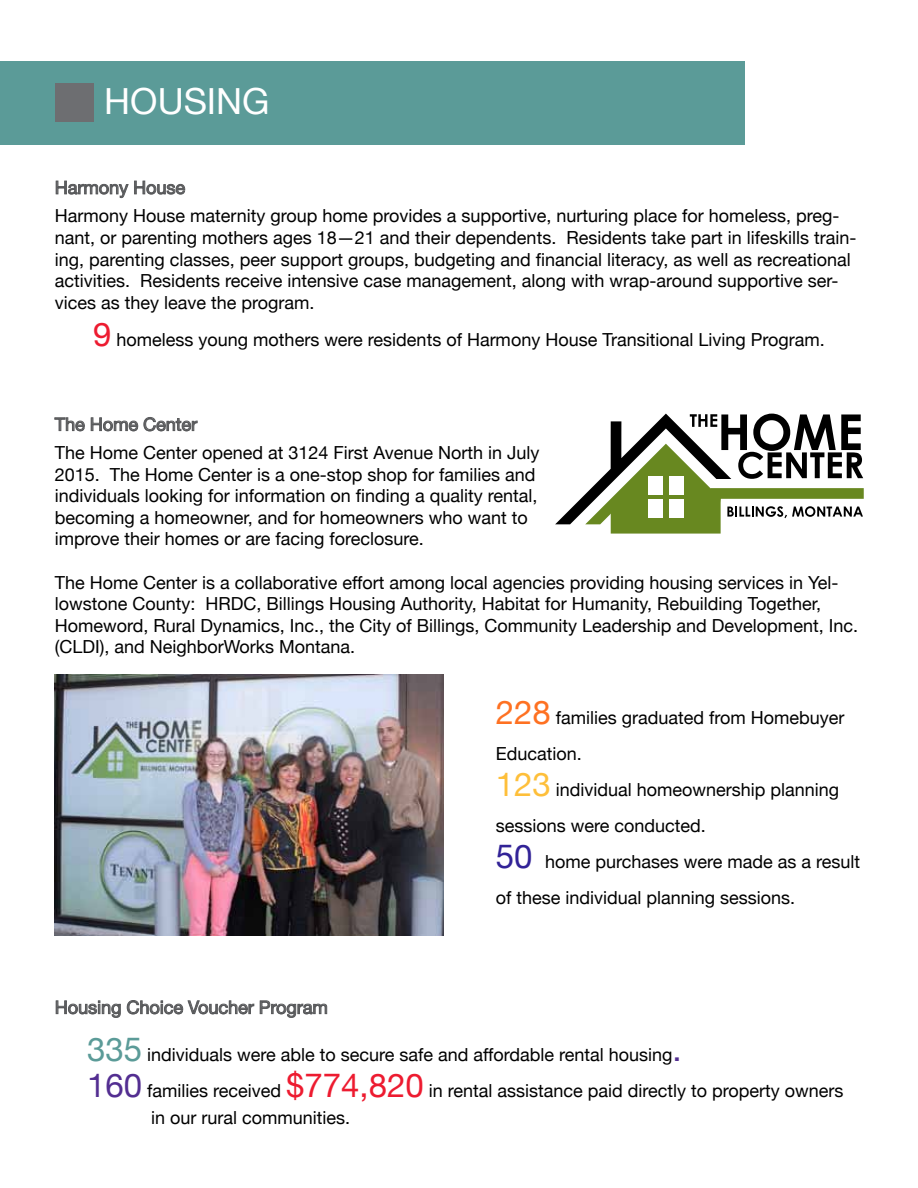
<style>
.page{position:relative;width:918px;height:1188px;background:#fff}
.page>*{position:absolute;margin:0;border:0;box-sizing:border-box;transform-origin:0 0}
.t1{font:36px "Helvetica Neue";color:#fff}
.t2{font:18px/21.6px "Helvetica Neue";color:#000}
.t3{font:18px "Helvetica Neue";color:#58595b}
.s1{font-size:33px;color:#ed1b30}
.s2{font-size:33px;color:#fe7122}
.s3{font-size:33px;color:#febf3a}
.s4{font-size:33px;color:#322397}
.s5{font-size:33px;color:#5b9b98}
.s6{font-size:33px;color:#532e91}
</style>
<div class="page">
<div style="left:0;top:61px;width:745px;height:84px;background:#5b9b98"></div>
<img style="left:55px;top:674px;width:389px;height:261px">
<svg style="left:555px;top:414px;width:309px;height:120px"></svg>
<div style="left:55px;top:83px;width:38px;height:39px;background:#6d6e71"></div>
<svg style="left:55px;top:180px;width:131px;height:19px"></svg>
<svg style="left:54px;top:417px;width:144px;height:15px"></svg>
<svg style="left:55px;top:1000px;width:273px;height:18px"></svg>
<h1 class="t1" style="left:104px;top:80px;width:167px">HOUSING</h1>
<p class="t3" style="left:55px;top:177px;width:132px">Harmony House</p>
<p class="t2" style="left:55px;top:205px;width:803px">Harmony House maternity group home provides a supportive, nurturing place for homeless, preg&shy;nant, or parenting mothers ages 18—21 and their dependents. Residents take part in lifeskills train&shy;ing, parenting classes, peer support groups, budgeting and financial literacy, as well as recreational activities. Residents receive intensive case management, along with wrap-around supportive ser&shy;vices as they leave the program.</p>
<p class="t2" style="left:93px;top:328px;width:733px"><span class="s1">9</span> homeless young mothers were residents of Harmony House Transitional Living Program.</p>
<p class="t3" style="left:55px;top:413px;width:144px">The Home Center</p>
<p class="t2" style="left:55px;top:442px;width:486px">The Home Center opened at 3124 First Avenue North in July 2015. The Home Center is a one-stop shop for families and individuals looking for information on finding a quality rental, becoming a homeowner, and for homeowners who want to improve their homes or are facing foreclosure.</p>
<p class="t2" style="left:55px;top:571px;width:805px">The Home Center is a collaborative effort among local agencies providing housing services in Yel&shy;lowstone County: HRDC, Billings Housing Authority, Habitat for Humanity, Rebuilding Together, Homeword, Rural Dynamics, Inc., the City of Billings, Community Leadership and Development, Inc. (CLDI), and NeighborWorks Montana.</p>
<p class="t2" style="left:496px;top:700px;width:366px;line-height:36px"><span class="s2">228</span> families graduated from Homebuyer<br>Education.<br><span class="s3">123</span> individual homeownership planning sessions were conducted.<br><span class="s4">50</span> home purchases were made as a result of these individual planning sessions.</p>
<p class="t3" style="left:55px;top:997px;width:275px">Housing Choice Voucher Program</p>
<p class="t2" style="left:87px;top:1036px;width:758px;line-height:36px"><span class="s5">335</span> individuals were able to secure safe and affordable rental housing<span class="s6">.<br>160</span> families received <span class="s1">$774,820</span> in rental assistance paid directly to property owners</p>
<p class="t2" style="left:151px;top:1106px;width:201px">in our rural communities.</p>
</div>
